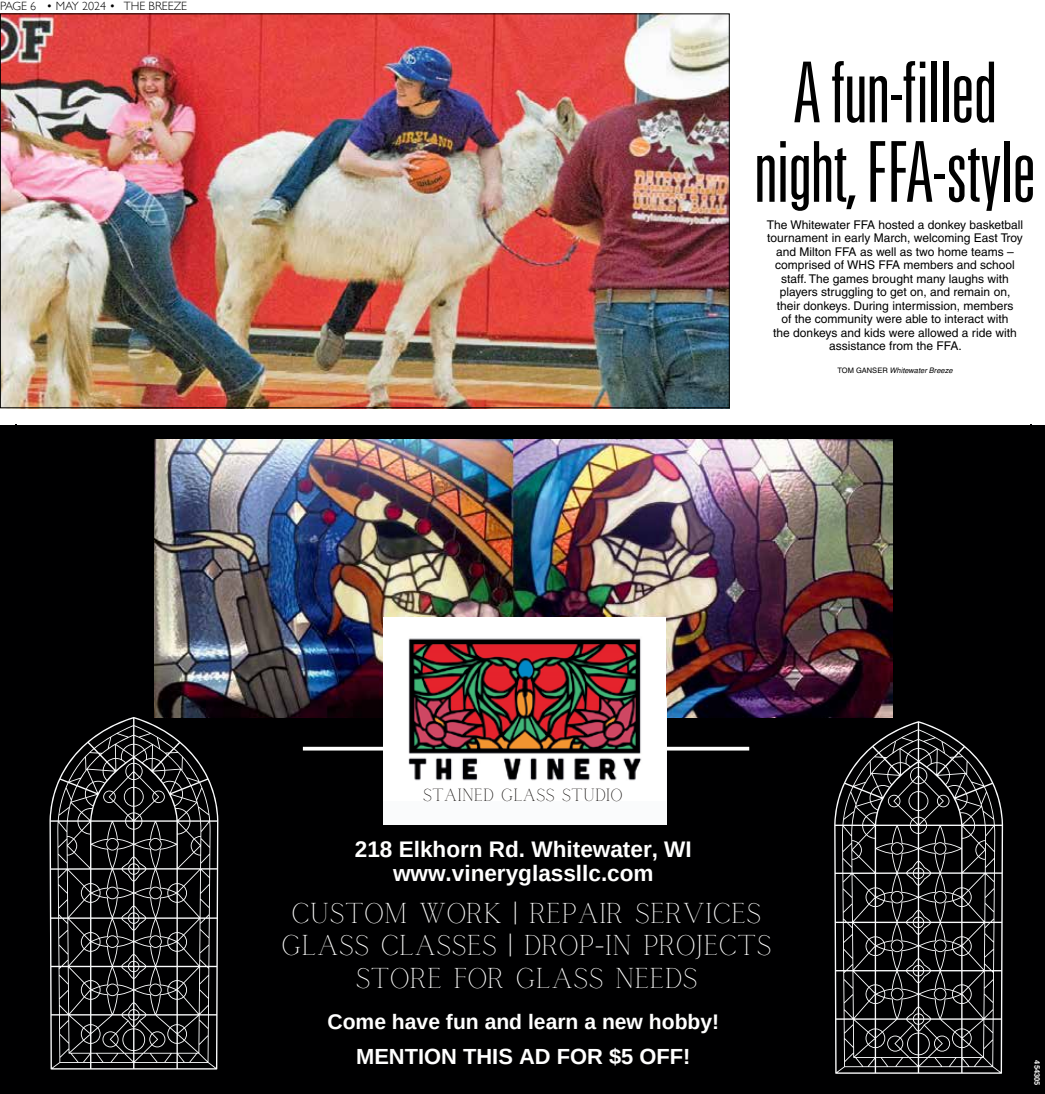
<style>
.page{position:relative;width:1045px;height:1094px;background:#fff}
.page>*{position:absolute;margin:0;border:0;box-sizing:border-box;transform-origin:0 0}
.t1{font:300 ultra-condensed 84px/79.5px "Univers";letter-spacing:-.01em;color:#000;text-align:center}
.t2{font:28.35px/32.2px "Calgary";color:#fff;text-align:center}
.t3{font:700 22.5px "Arimo";color:#fff}
.t4{font:700 21.9px "Arimo";color:#fff}
.t5{font:700 21.15px "Arimo";color:#fff}
.t6{font:17.4px "Calgary";color:#100c0a}
.t7{font:12px/13.5px "Helvetica";color:#000;text-align:center}
.t8{font:300 12px "Gill Sans";color:#000}
.t9{font:italic 7.5px "Helvetica";color:#000}
.t10{font:700 7.5px "Helvetica";color:#fff}
.s1{font-style:normal}
</style>
<div class="page">
<img style="left:2px;top:16px;width:725px;height:390px">
<div style="left:0;top:425px;width:1044px;height:668px;background:#000001"></div>
<svg style="left:303px;top:746px;width:446px;height:4px"></svg>
<img style="left:154px;top:440px;width:738px;height:277px">
<div style="left:383px;top:698px;width:283px;height:127px;background:#fafbfc"></div>
<img style="left:383px;top:617px;width:282px;height:164px">
<svg style="left:49px;top:717px;width:169px;height:352px"></svg>
<svg style="left:106px;top:935px;width:13px;height:12px"></svg>
<svg style="left:106px;top:983px;width:13px;height:13px"></svg>
<svg style="left:106px;top:886px;width:12px;height:13px"></svg>
<svg style="left:106px;top:838px;width:13px;height:12px"></svg>
<svg style="left:834px;top:721px;width:168px;height:352px"></svg>
<svg style="left:890px;top:939px;width:12px;height:13px"></svg>
<svg style="left:890px;top:987px;width:13px;height:13px"></svg>
<svg style="left:890px;top:891px;width:12px;height:12px"></svg>
<svg style="left:890px;top:842px;width:13px;height:12px"></svg>
<p class="t8" style="left:0;top:-4px;width:189px">PAGE 6 • MAY 2024 • THE BREEZE</p>
<h1 class="t1" style="left:754px;top:51px;width:283px">A fun-filled night, FFA-style</h1>
<p class="t7" style="left:766px;top:218px;width:258px">The Whitewater FFA hosted a donkey basketball tournament in early March, welcoming East Troy and Milton FFA as well as two home teams – comprised of WHS FFA members and school staff. The games brought many laughs with players struggling to get on, and remain on, their donkeys. During intermission, members<br>of the community were able to interact with<br>the donkeys and kids were allowed a ride with assistance from the FFA.</p>
<p class="t9" style="left:837px;top:366px;width:116px"><span class="s1">TOM GANSER</span> Whitewater Breeze</p>
<h3 class="t6" style="left:422px;top:784px;width:201px">STAINED GLASS STUDIO</h3>
<h3 class="t3" style="left:355px;top:833px;width:338px">218 Elkhorn Rd. Whitewater, WI</h3>
<h3 class="t3" style="left:393px;top:857px;width:262px">www.vineryglassllc.com</h3>
<h2 class="t2" style="left:281px;top:898px;width:491px">CUSTOM WORK | REPAIR SERVICES<br>GLASS CLASSES | DROP-IN PROJECTS<br>STORE FOR GLASS NEEDS</h2>
<h3 class="t5" style="left:327px;top:1006px;width:393px">Come have fun and learn a new hobby!</h3>
<h3 class="t4" style="left:356px;top:1041px;width:336px">MENTION THIS AD FOR $5 OFF!</h3>
<p class="t10" style="left:1041px;top:1060px;width:27px;rotate:90deg">454305</p>
</div>
